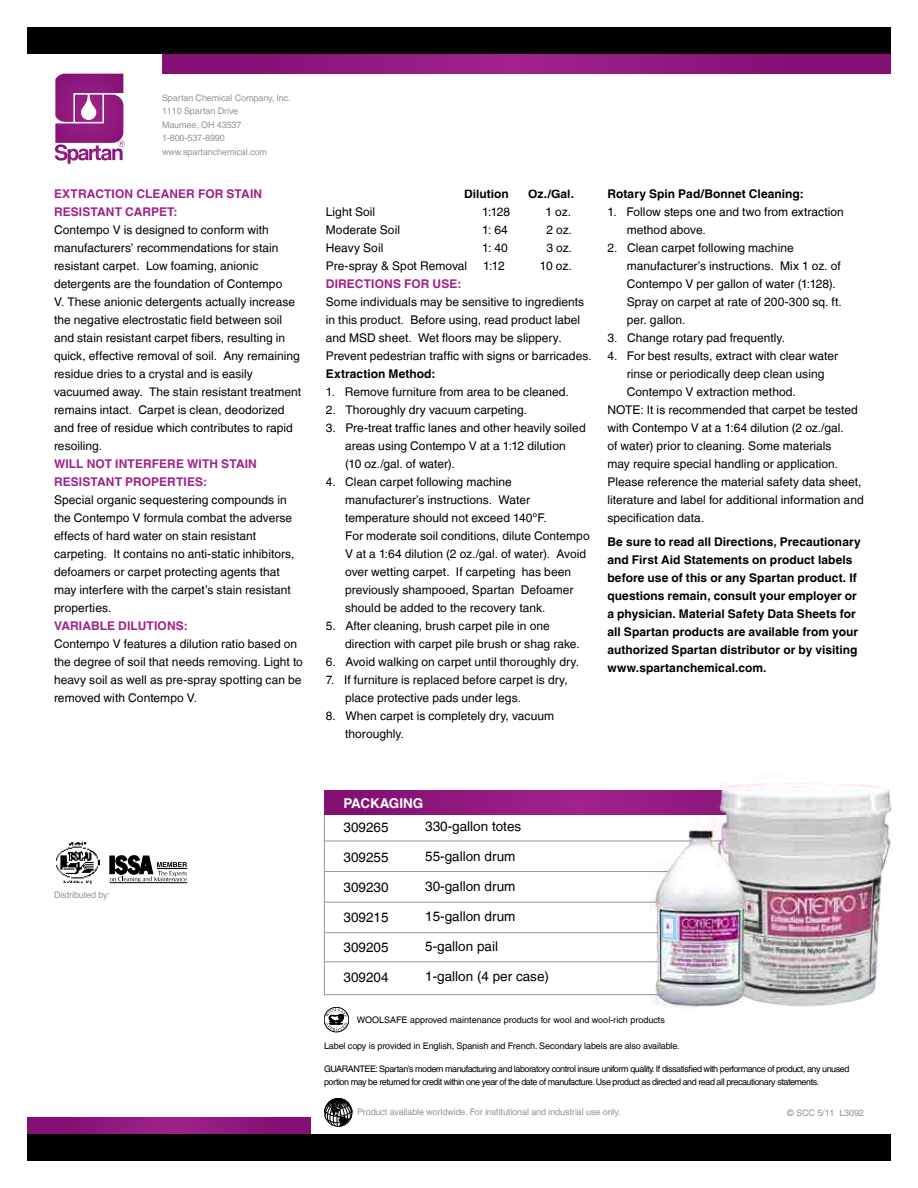
<style>
.page{position:relative;width:918px;height:1188px;background:#fff}
.page>*{position:absolute;margin:0;border:0;box-sizing:border-box;transform-origin:0 0}
.t1{font:13.5px "Helvetica LT";color:#000}
.t2{font:700 13.5px "Helvetica LT";color:#fff}
.t3{font:12px/18px "Helvetica LT";letter-spacing:.005em;color:#000}
.t4{font:700 12px/18px "Helvetica LT";letter-spacing:.005em;color:#000}
.t5{font:700 12px/18px "Helvetica LT";letter-spacing:.01em;color:#9f218b}
.t6{font:9px/13.5px "Helvetica LT";letter-spacing:-.05em;color:#000}
.t7{font:9px/13.5px "Helvetica LT";letter-spacing:-.01em;color:#929496}
.t8{font:9px "Helvetica LT";letter-spacing:-.01em;color:#000}
.t9{font:9px "Helvetica LT";color:#000}
</style>
<div class="page">
<svg style="left:27px;top:1118px;width:283px;height:16px;background:#8e177c"></svg>
<svg style="left:162px;top:54px;width:729px;height:20px;background:#8e177c"></svg>
<div style="left:27px;top:27px;width:864px;height:27px;background:#000"></div>
<div style="left:27px;top:1134px;width:864px;height:27px;background:#000"></div>
<svg style="left:324px;top:790px;width:371px;height:25px;background:#92197f"></svg>
<hr style="left:324px;top:841px;width:541px;height:1px;background:#929496">
<hr style="left:324px;top:871px;width:541px;height:1px;background:#929496">
<hr style="left:324px;top:902px;width:541px;height:1px;background:#929496">
<hr style="left:324px;top:932px;width:541px;height:1px;background:#929496">
<hr style="left:324px;top:961px;width:541px;height:1px;background:#929496">
<svg style="left:55px;top:74px;width:70px;height:90px"></svg>
<svg style="left:110px;top:855px;width:77px;height:28px"></svg>
<img style="left:56px;top:842px;width:44px;height:42px">
<img style="left:695px;top:782px;width:197px;height:225px">
<img style="left:649px;top:818px;width:110px;height:190px">
<div style="left:324px;top:1007px;width:25px;height:25px;border:1px solid #000;border-radius:50%"></div>
<svg style="left:325px;top:1008px;width:22px;height:23px"></svg>
<svg style="left:324px;top:1098px;width:29px;height:29px"></svg>
<p class="t7" style="left:162px;top:91px;width:128px">Spartan Chemical Company, Inc.<br>1110 Spartan Drive<br>Maumee, OH 43537<br>1-800-537-8990 www.spartanchemical.com</p>
<p class="t5" style="left:54px;top:184px;width:210px">EXTRACTION CLEANER FOR STAIN<br>RESISTANT CARPET:</p>
<p class="t3" style="left:54px;top:220px;width:249px">Contempo V is designed to conform with manufacturers’ recommendations for stain resistant carpet. Low foaming, anionic detergents are the foundation of Contempo<br>V. These anionic detergents actually increase the negative electrostatic field between soil and stain resistant carpet fibers, resulting in quick, effective removal of soil. Any remaining residue dries to a crystal and is easily vacuumed away. The stain resistant treatment remains intact. Carpet is clean, deodorized and free of residue which contributes to rapid resoiling.</p>
<p class="t5" style="left:54px;top:454px;width:204px">WILL NOT INTERFERE WITH STAIN<br>RESISTANT PROPERTIES:</p>
<p class="t3" style="left:54px;top:490px;width:242px">Special organic sequestering compounds in the Contempo V formula combat the adverse effects of hard water on stain resistant carpeting. It contains no anti-static inhibitors, defoamers or carpet protecting agents that may interfere with the carpet’s stain resistant properties.</p>
<p class="t5" style="left:54px;top:616px;width:135px">VARIABLE DILUTIONS:</p>
<p class="t3" style="left:54px;top:634px;width:250px">Contempo V features a dilution ratio based on the degree of soil that needs removing. Light to heavy soil as well as pre-spray spotting can be removed with Contempo V.</p>
<p class="t4" style="left:464px;top:185px;width:46px">Dilution</p>
<p class="t4" style="left:528px;top:185px;width:47px">Oz./Gal.</p>
<p class="t3" style="left:326px;top:203px;width:51px">Light Soil</p>
<p class="t3" style="left:482px;top:203px;width:30px">1:128</p>
<p class="t3" style="left:545px;top:203px;width:27px">1 oz.</p>
<p class="t3" style="left:326px;top:221px;width:76px">Moderate Soil</p>
<p class="t3" style="left:482px;top:221px;width:27px">1: 64</p>
<p class="t3" style="left:546px;top:221px;width:27px">2 oz.</p>
<p class="t3" style="left:326px;top:239px;width:59px">Heavy Soil</p>
<p class="t3" style="left:482px;top:239px;width:27px">1: 40</p>
<p class="t3" style="left:546px;top:239px;width:27px">3 oz.</p>
<p class="t3" style="left:326px;top:257px;width:143px">Pre-spray &amp; Spot Removal</p>
<p class="t3" style="left:483px;top:257px;width:23px">1:12</p>
<p class="t3" style="left:540px;top:257px;width:33px">10 oz.</p>
<p class="t5" style="left:326px;top:275px;width:137px">DIRECTIONS FOR USE:</p>
<p class="t3" style="left:326px;top:293px;width:267px">Some individuals may be sensitive to ingredients in this product. Before using, read product label and MSD sheet. Wet floors may be slippery.<br>Prevent pedestrian traffic with signs or barricades.</p>
<p class="t4" style="left:326px;top:365px;width:111px">Extraction Method:</p>
<p class="t3" style="left:326px;top:383px;width:245px">1. Remove furniture from area to be cleaned.</p>
<p class="t3" style="left:326px;top:401px;width:203px">2. Thoroughly dry vacuum carpeting.</p>
<p class="t3" style="left:345px;top:419px;width:242px;text-indent:-19px">3. Pre-treat traffic lanes and other heavily soiled areas using Contempo V at a 1:12 dilution<br>(10 oz./gal. of water).</p>
<p class="t3" style="left:345px;top:473px;width:246px;text-indent:-19px">4. Clean carpet following machine manufacturer’s instructions. Water temperature should not exceed 140ºF.<br>For moderate soil conditions, dilute Contempo V at a 1:64 dilution (2 oz./gal. of water). Avoid over wetting carpet. If carpeting has been previously shampooed, Spartan Defoamer should be added to the recovery tank.</p>
<p class="t3" style="left:345px;top:617px;width:236px;text-indent:-19px">5. After cleaning, brush carpet pile in one direction with carpet pile brush or shag rake.</p>
<p class="t3" style="left:326px;top:653px;width:255px">6. Avoid walking on carpet until thoroughly dry.</p>
<p class="t3" style="left:345px;top:671px;width:224px;text-indent:-19px">7. If furniture is replaced before carpet is dry, place protective pads under legs.</p>
<p class="t3" style="left:345px;top:707px;width:210px;text-indent:-19px">8. When carpet is completely dry, vacuum thoroughly.</p>
<p class="t4" style="left:608px;top:184px;width:198px">Rotary Spin Pad/Bonnet Cleaning:</p>
<p class="t3" style="left:627px;top:202px;width:219px;text-indent:-19px">1. Follow steps one and two from extraction method above.</p>
<p class="t3" style="left:627px;top:238px;width:217px;text-indent:-19px">2. Clean carpet following machine manufacturer’s instructions. Mix 1 oz. of Contempo V per gallon of water (1:128).<br>Spray on carpet at rate of 200-300 sq. ft. per. gallon.</p>
<p class="t3" style="left:608px;top:328px;width:179px">3. Change rotary pad frequently.</p>
<p class="t3" style="left:608px;top:346px;width:232px">4. For best results, extract with clear water</p>
<p class="t3" style="left:627px;top:364px;width:199px">rinse or periodically deep clean using</p>
<p class="t3" style="left:627px;top:382px;width:171px">Contempo V extraction method.</p>
<p class="t3" style="left:608px;top:400px;width:252px">NOTE: It is recommended that carpet be tested</p>
<p class="t3" style="left:608px;top:418px;width:238px">with Contempo V at a 1:64 dilution (2 oz./gal.</p>
<p class="t3" style="left:608px;top:436px;width:226px">of water) prior to cleaning. Some materials</p>
<p class="t3" style="left:608px;top:454px;width:232px">may require special handling or application.</p>
<p class="t3" style="left:608px;top:472px;width:256px">Please reference the material safety data sheet,</p>
<p class="t3" style="left:608px;top:490px;width:258px">literature and label for additional information and</p>
<p class="t3" style="left:608px;top:508px;width:98px">specification data.</p>
<p class="t4" style="left:608px;top:533px;width:255px">Be sure to read all Directions, Precautionary and First Aid Statements on product labels before use of this or any Spartan product. If questions remain, consult your employer or a physician. Material Safety Data Sheets for all Spartan products are available from your authorized Spartan distributor or by visiting www.spartanchemical.com.</p>
<p class="t7" style="left:54px;top:888px;width:58px">Distributed by:</p>
<p class="t2" style="left:344px;top:795px;width:81px">PACKAGING</p>
<p class="t1" style="left:344px;top:819px;width:47px">309265</p>
<p class="t1" style="left:344px;top:849px;width:47px">309255</p>
<p class="t1" style="left:344px;top:879px;width:47px">309230</p>
<p class="t1" style="left:344px;top:909px;width:47px">309215</p>
<p class="t1" style="left:344px;top:939px;width:47px">309205</p>
<p class="t1" style="left:344px;top:969px;width:47px">309204</p>
<p class="t1" style="left:425px;top:819px;width:98px">330-gallon totes</p>
<p class="t1" style="left:425px;top:849px;width:92px">55-gallon drum</p>
<p class="t1" style="left:425px;top:879px;width:92px">30-gallon drum</p>
<p class="t1" style="left:425px;top:909px;width:92px">15-gallon drum</p>
<p class="t1" style="left:425px;top:939px;width:74px">5-gallon pail</p>
<p class="t1" style="left:425px;top:969px;width:125px">1-gallon (4 per case)</p>
<p class="t9" style="left:357px;top:1015px;width:310px">WOOLSAFE approved maintenance products for wool and wool-rich products</p>
<p class="t8" style="left:324px;top:1041px;width:357px">Label copy is provided in English, Spanish and French. Secondary labels are also available.</p>
<p class="t6" style="left:324px;top:1062px;width:527px">GUARANTEE: Spartan’s modern manufacturing and laboratory control insure uniform quality. If dissatisfied with performance of product, any unused portion may be returned for credit within one year of the date of manufacture. Use product as directed and read all precautionary statements.</p>
<p class="t7" style="left:357px;top:1105px;width:265px">Product available worldwide. For institutional and industrial use only.</p>
<p class="t7" style="left:787px;top:1107px;width:78px">© SCC 5/11 L3092</p>
</div>
